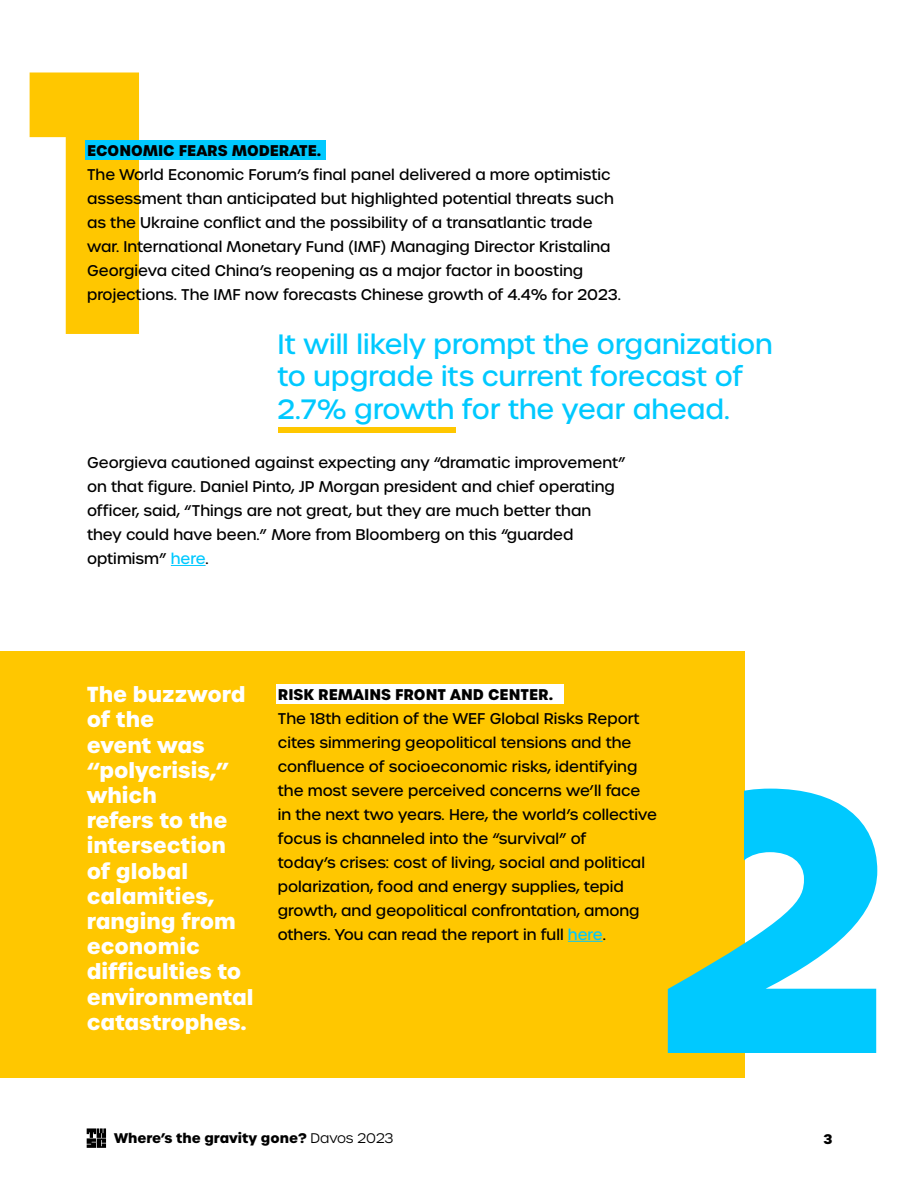
<style>
.page{position:relative;width:918px;height:1188px;background:#fff}
.page>*{position:absolute;margin:0;border:0;box-sizing:border-box;transform-origin:0 0}
.t1{font:700 361.2px "Urbane";color:#ffc700}
.t2{font:500 27px/32.4px "Urbane";color:#00c9ff}
.t3{font:700 21px/25.2px "Urbane";color:#fff}
.t4{font:500 15px/24px "Urbane";color:#000}
.t5{font:700 15px "Urbane";color:#000}
.t6{font:700 13.5px "Urbane";color:#000}
.s1{color:#00c9ff}
.s2{font-weight:300}
</style>
<div class="page">
<svg style="left:87px;top:1128px;width:19px;height:20px"></svg>
<div style="left:0;top:651px;width:744px;height:426px;background:#ffc700"></div>
<svg style="left:667px;top:789px;width:210px;height:264px;fill:#00c9ff"></svg>
<div style="left:610px;top:789px;width:134px;height:117px;background:#ffc700"></div>
<div style="left:85px;top:141px;width:241px;height:19px;background:#00c9ff"></div>
<hr style="left:171px;top:565px;width:35px;height:1px;background:#00c9ff">
<div style="left:276px;top:685px;width:288px;height:19px;background:#fff"></div>
<hr style="left:568px;top:941px;width:35px;height:1px;background:#00c9ff">
<div style="left:278px;top:427px;width:178px;height:5px;background:#ffc700"></div>
<h1 class="t1" style="left:22px;top:-47px;width:144px">1</h1>
<p class="t5" style="left:87px;top:140px;width:236px">ECONOMIC FEARS MODERATE.</p>
<p class="t4" style="left:87px;top:163px;width:535px">The World Economic Forum’s final panel delivered a more optimistic assessment than anticipated but highlighted potential threats such as the Ukraine conflict and the possibility of a transatlantic trade war. International Monetary Fund (IMF) Managing Director Kristalina Georgieva cited China’s reopening as a major factor in boosting projections. The IMF now forecasts Chinese growth of 4.4% for 2023.</p>
<h2 class="t2" style="left:278px;top:328px;width:497px">It will likely prompt the organization to upgrade its current forecast of<br>2.7% growth for the year ahead.</h2>
<p class="t4" style="left:87px;top:451px;width:540px">Georgieva cautioned against expecting any “dramatic improvement” on that figure. Daniel Pinto, JP Morgan president and chief operating officer, said, “Things are not great, but they are much better than they could have been.” More from Bloomberg on this “guarded optimism” <span class="s1">here</span>.</p>
<h3 class="t3" style="left:87px;top:682px;width:168px">The buzzword of the<br>event was “polycrisis,” which<br>refers to the intersection of global calamities, ranging from economic difficulties to environmental catastrophes.</h3>
<p class="t5" style="left:278px;top:684px;width:277px">RISK REMAINS FRONT AND CENTER.</p>
<p class="t4" style="left:278px;top:706px;width:381px">The 18th edition of the WEF Global Risks Report cites simmering geopolitical tensions and the confluence of socioeconomic risks, identifying the most severe perceived concerns we’ll face in the next two years. Here, the world’s collective focus is channeled into the “survival” of<br>today’s crises: cost of living, social and political polarization, food and energy supplies, tepid growth, and geopolitical confrontation, among others. You can read the report in full <span class="s1">here</span>.</p>
<p class="t6" style="left:114px;top:1128px;width:281px">Where’s the gravity gone? <span class="s2">Davos 2023</span></p>
<p class="t6" style="left:823px;top:1130px;width:11px">3</p>
</div>
